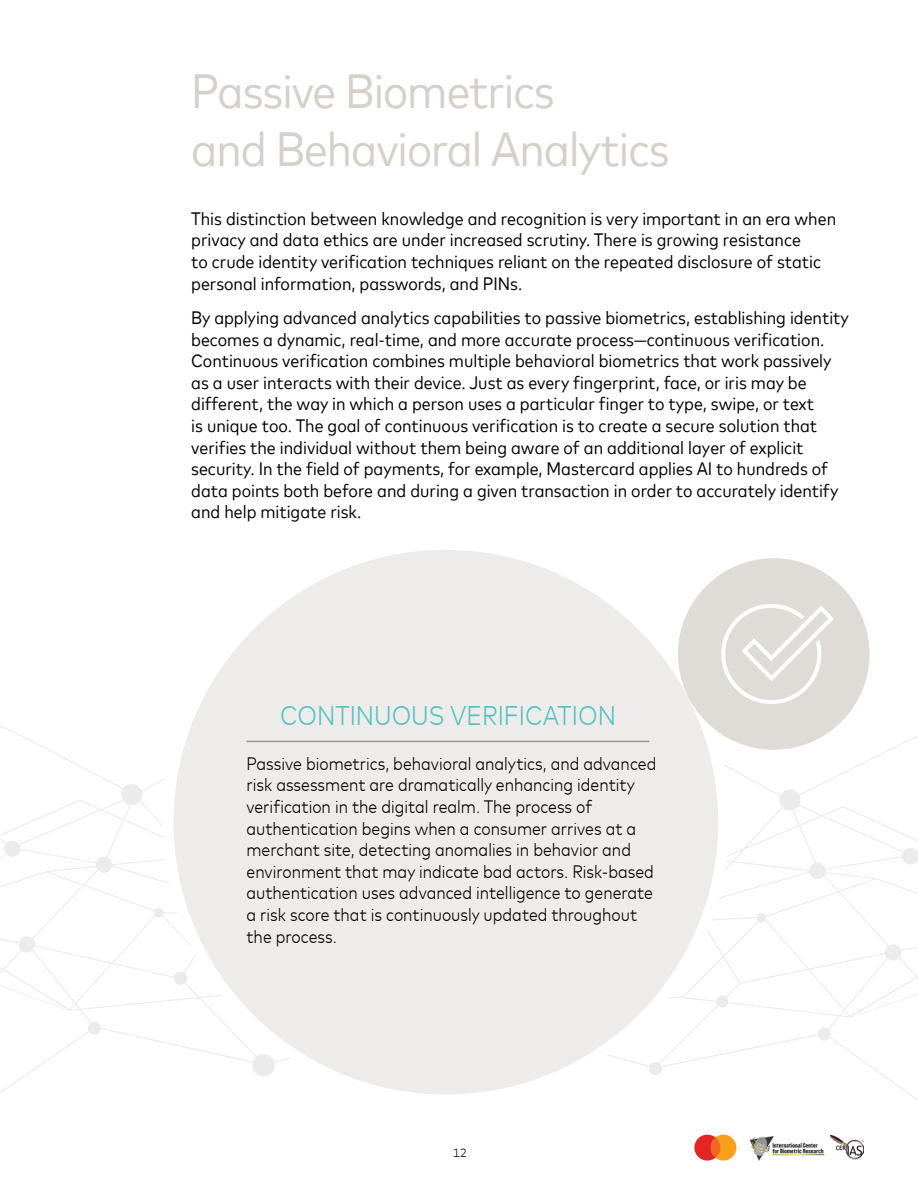
<style>
.page{position:relative;width:918px;height:1188px;background:#fff}
.page>*{position:absolute;margin:0;border:0;box-sizing:border-box;transform-origin:0 0}
.t1{font:48px/57.6px "Mark For MC Nrw";letter-spacing:-.02em;color:#d5d0ca}
.t2{font:300 27px "Mark For MC Nrw";color:#53c3c0}
.t3{font:18px/21.6px "Mark For MC Nrw";color:#000}
.t4{font:300 18px/21.6px "Mark For MC Nrw";color:#000}
.t5{font:300 12px "Mark Offc For MC";color:#000}
</style>
<div class="page">
<svg style="left:694px;top:1135px;width:42px;height:26px"></svg>
<img style="left:749px;top:1136px;width:76px;height:25px">
<img style="left:830px;top:1136px;width:34px;height:23px">
<svg style="left:0;top:711px;width:918px;height:390px"></svg>
<div style="left:163px;top:539px;width:566px;height:567px;background:#fff;border-radius:50%"></div>
<div style="left:174px;top:550px;width:544px;height:545px;background:#eeecea;border-radius:50%"></div>
<hr style="left:247px;top:741px;width:402px;height:1px;background:#989693">
<div style="left:678px;top:558px;width:191px;height:192px;background:#dfdbd6;border-radius:50%"></div>
<svg style="left:721px;top:604px;width:112px;height:100px"></svg>
<h1 class="t1" style="left:191px;top:59px;width:480px">Passive Biometrics<br>and Behavioral Analytics</h1>
<p class="t3" style="left:191px;top:206px;width:646px">This distinction between knowledge and recognition is very important in an era when privacy and data ethics are under increased scrutiny. There is growing resistance<br>to crude identity verification techniques reliant on the repeated disclosure of static personal information, passwords, and PINs.</p>
<p class="t3" style="left:191px;top:306px;width:659px">By applying advanced analytics capabilities to passive biometrics, establishing identity becomes a dynamic, real-time, and more accurate process—continuous verification.<br>Continuous verification combines multiple behavioral biometrics that work passively as a user interacts with their device. Just as every fingerprint, face, or iris may be different, the way in which a person uses a particular finger to type, swipe, or text<br>is unique too. The goal of continuous verification is to create a secure solution that verifies the individual without them being aware of an additional layer of explicit security. In the field of payments, for example, Mastercard applies AI to hundreds of data points both before and during a given transaction in order to accurately identify and help mitigate risk.</p>
<h2 class="t2" style="left:280px;top:695px;width:337px">CONTINUOUS VERIFICATION</h2>
<p class="t4" style="left:247px;top:751px;width:411px">Passive biometrics, behavioral analytics, and advanced risk assessment are dramatically enhancing identity verification in the digital realm. The process of authentication begins when a consumer arrives at a merchant site, detecting anomalies in behavior and environment that may indicate bad actors. Risk-based authentication uses advanced intelligence to generate a risk score that is continuously updated throughout the process.</p>
<p class="t5" style="left:453px;top:1144px;width:16px">12</p>
</div>
